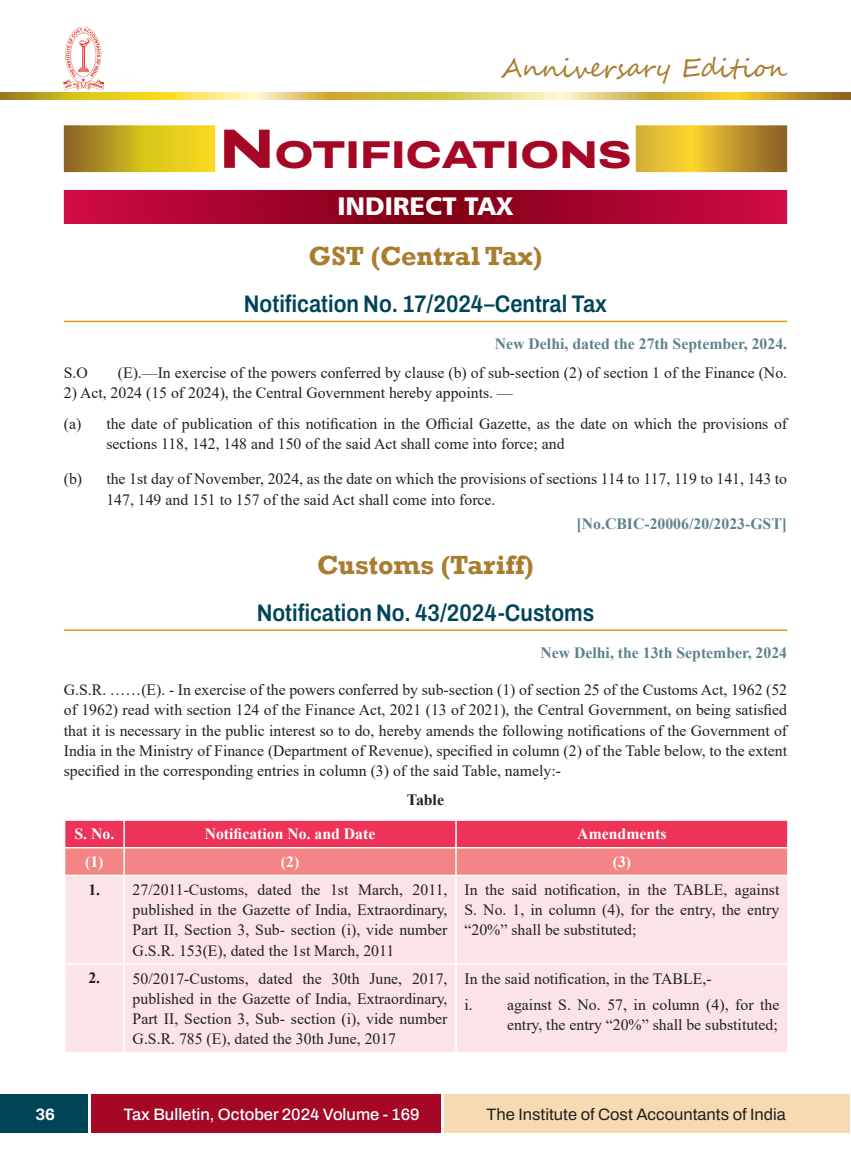
<style>
.page{position:relative;width:851px;height:1157px;background:#fff}
.page>*{position:absolute;margin:0;border:0;box-sizing:border-box;transform-origin:0 0}
.Notification___Press{font:800 38.85px "Archivo Expanded";color:#a50725}
.Heading_Style_1{font:700 27px "Rockwell";color:#a87d30}
.t1{font:25.5px "Segoe Script";color:#a87d30}
.Indirect___Direct{font:25.5px "Humanist 777 BT Black B";color:#fff}
.Notification_Head{font:600 semi-condensed 24px "Archivo";color:#004458}
.t2{font:16.5px "Archivo";color:#231f20}
.t3{font:500 16.5px "Archivo";color:#fff}
.t4{font:700 16.5px "Archivo";color:#fff}
.Body{font:15.75px/20.2px "Times New Roman";color:#231f20;text-align:justify}
.Table_Body{font:15.75px/20.2px "Times New Roman";color:#231f20;text-align:justify}
.Tab_Setting_1{font:15.75px/20.2px "Times New Roman";color:#231f20}
.Notification_Date{font:700 15.75px "Times New Roman";color:#5c838b}
.Table_tab_1{font:15.75px/20.2px "Times New Roman";color:#231f20;text-align:right}
.Table_Body-2{font:700 15.75px "Times New Roman";color:#fff}
.Body-2{font:700 15.75px "Times New Roman";color:#231f20}
.Table_Body-3{font:700 15.75px "Times New Roman";color:#231f20}
.s1{font-size:55.5px}
</style>
<div class="page">
<div style="left:444px;top:1094px;width:406px;height:38px;background:#f6dab1"></div>
<div style="left:0;top:1094px;width:88px;height:38px;background:#004458"></div>
<div style="left:91px;top:1094px;width:350px;height:38px;background:#a50725"></div>
<img style="left:64px;top:26px;width:39px;height:64px">
<svg style="left:0;top:92px;width:850px;height:8px;background:#dbc252"></svg>
<svg style="left:64px;top:125px;width:723px;height:47px;background:#ccaa27"></svg>
<div style="left:215px;top:121px;width:420px;height:55px;background:#fff"></div>
<svg style="left:64px;top:190px;width:723px;height:34px;background:#a6042d"></svg>
<hr style="left:64px;top:321px;width:723px;height:1px;background:#e19715">
<hr style="left:64px;top:629px;width:723px;height:2px;background:#e19715">
<div style="left:65px;top:876px;width:722px;height:176px;background:#fce4e6"></div>
<svg style="left:64px;top:820px;width:724px;height:54px;background:#f16375"></svg>
<hr style="left:123px;top:876px;width:2px;height:87px;background:#fff">
<hr style="left:455px;top:876px;width:1px;height:87px;background:#fff">
<hr style="left:64px;top:963px;width:60px;height:2px;background:#fff">
<hr style="left:124px;top:963px;width:332px;height:2px;background:#fff">
<hr style="left:123px;top:965px;width:2px;height:87px;background:#fff">
<hr style="left:456px;top:963px;width:332px;height:2px;background:#fff">
<hr style="left:455px;top:965px;width:1px;height:87px;background:#fff">
<h3 class="t1" style="left:501px;top:48px;width:288px">Anniversary Edition</h3>
<p class="Notification___Press" style="left:219px;top:125px;width:413px"><span class="s1">N</span>OTIFICATIONS</p>
<p class="Indirect___Direct" style="left:337px;top:190px;width:177px">INDIRECT TAX</p>
<p class="Heading_Style_1" style="left:308px;top:239px;width:235px">GST (Central Tax)</p>
<p class="Notification_Head" style="left:244px;top:286px;width:364px">Notification No. 17/2024–Central Tax</p>
<p class="Notification_Date" style="left:495px;top:332px;width:294px">New Delhi, dated the 27th September, 2024.</p>
<p class="Body" style="left:64px;top:362px;width:26px">S.O</p>
<p class="Body" style="left:118px;top:362px;width:670px">(E).—In exercise of the powers conferred by clause (b) of sub-section (2) of section 1 of the Finance (No.</p>
<p class="Body" style="left:64px;top:382px;width:450px">2) Act, 2024 (15 of 2024), the Central Government hereby appoints. —</p>
<p class="Tab_Setting_1" style="left:106px;top:413px;width:682px;text-indent:-43px">(a) the date of publication of this notification in the Official Gazette, as the date on which the provisions of sections 118, 142, 148 and 150 of the said Act shall come into force; and</p>
<p class="Tab_Setting_1" style="left:106px;top:468px;width:682px;text-indent:-43px">(b) the 1st day of November, 2024, as the date on which the provisions of sections 114 to 117, 119 to 141, 143 to<br>147, 149 and 151 to 157 of the said Act shall come into force.</p>
<p class="Notification_Date" style="left:576px;top:512px;width:212px">[No.CBIC-20006/20/2023-GST]</p>
<p class="Heading_Style_1" style="left:317px;top:548px;width:218px">Customs (Tariff)</p>
<p class="Notification_Head" style="left:257px;top:594px;width:339px">Notification No. 43/2024-Customs</p>
<p class="Notification_Date" style="left:540px;top:641px;width:248px">New Delhi, the 13th September, 2024</p>
<p class="Body" style="left:64px;top:679px;width:724px">G.S.R. ……(E). - In exercise of the powers conferred by sub-section (1) of section 25 of the Customs Act, 1962 (52 of 1962) read with section 124 of the Finance Act, 2021 (13 of 2021), the Central Government, on being satisfied that it is necessary in the public interest so to do, hereby amends the following notifications of the Government of India in the Ministry of Finance (Department of Revenue), specified in column (2) of the Table below, to the extent specified in the corresponding entries in column (3) of the said Table, namely:-</p>
<p class="Body-2" style="left:407px;top:788px;width:39px">Table</p>
<p class="Table_Body-2" style="left:74px;top:822px;width:41px">S. No.</p>
<p class="Table_Body-2" style="left:205px;top:822px;width:172px">Notification No. and Date</p>
<p class="Table_Body-2" style="left:577px;top:822px;width:91px">Amendments</p>
<p class="Table_Body-2" style="left:85px;top:850px;width:20px">(1)</p>
<p class="Table_Body-2" style="left:281px;top:850px;width:20px">(2)</p>
<p class="Table_Body-2" style="left:612px;top:850px;width:20px">(3)</p>
<p class="Table_Body-3" style="left:88px;top:878px;width:13px">1.</p>
<p class="Table_Body" style="left:133px;top:879px;width:316px">27/2011-Customs, dated the 1st March, 2011, published in the Gazette of India, Extraordinary, Part II, Section 3, Sub- section (i), vide number G.S.R. 153(E), dated the 1st March, 2011</p>
<p class="Table_Body" style="left:464px;top:879px;width:316px">In the said notification, in the TABLE, against S. No. 1, in column (4), for the entry, the entry “20%” shall be substituted;</p>
<p class="Table_Body-3" style="left:88px;top:966px;width:13px">2.</p>
<p class="Table_Body" style="left:133px;top:967px;width:316px">50/2017-Customs, dated the 30th June, 2017, published in the Gazette of India, Extraordinary, Part II, Section 3, Sub- section (i), vide number G.S.R. 785 (E), dated the 30th June, 2017</p>
<p class="Table_Body" style="left:464px;top:967px;width:248px">In the said notification, in the TABLE,-</p>
<p class="Table_tab_1" style="left:464px;top:994px;width:316px">i. against S. No. 57, in column (4), for the entry, the entry “20%” shall be substituted;</p>
<p class="t4" style="left:35px;top:1102px;width:21px">36</p>
<p class="t2" style="left:486px;top:1102px;width:301px">The Institute of Cost Accountants of India</p>
<p class="t3" style="left:123px;top:1102px;width:298px">Tax Bulletin, October 2024 Volume - 169</p>
</div>
